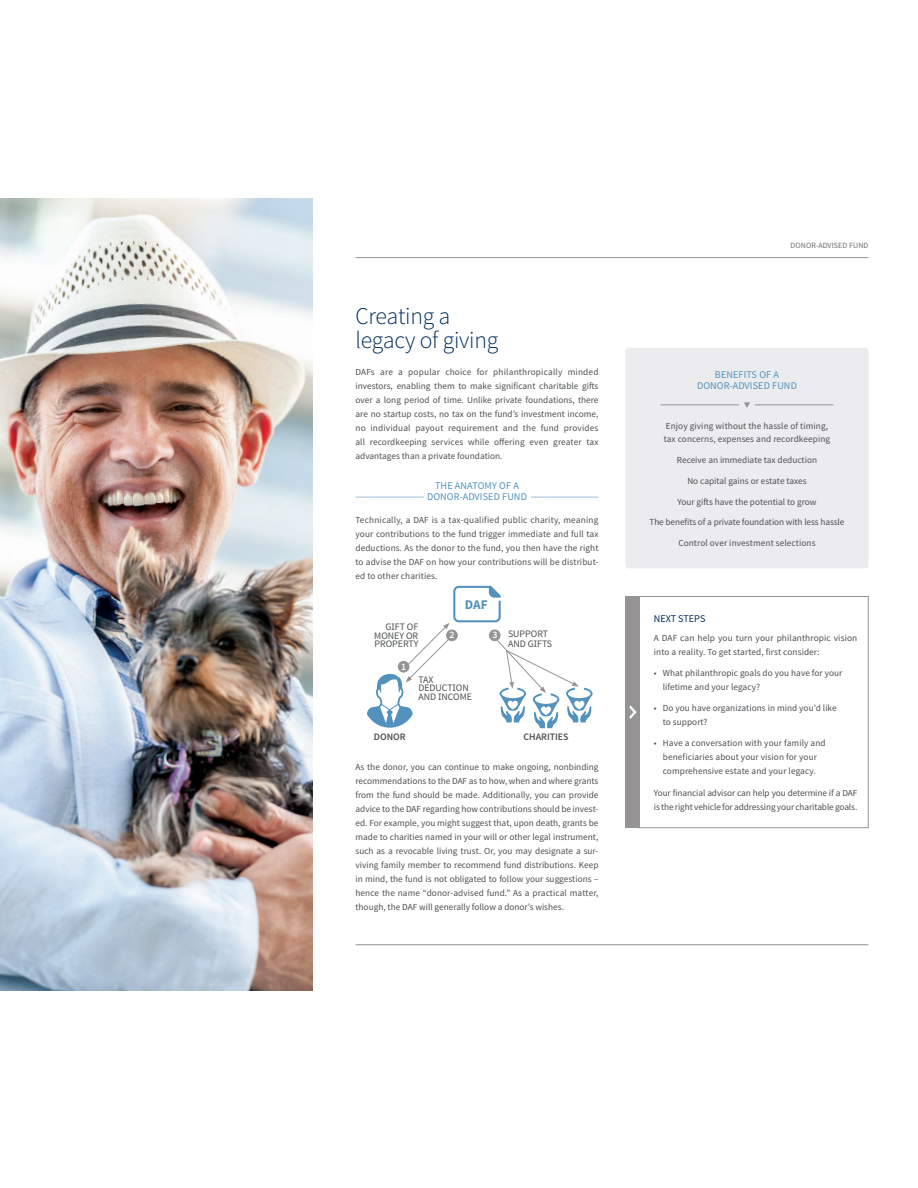
<style>
.page{position:relative;width:918px;height:1188px;background:#fff}
.page>*{position:absolute;margin:0;border:0;box-sizing:border-box;transform-origin:0 0}
.t1{font:300 24px/24px "Source Sans Pro";letter-spacing:-.01em;color:#002e5e}
.t2{font:700 13.2px "Source Sans Pro";color:#5292bd}
.t3{font:10.2px/10.9px "Source Sans Pro";letter-spacing:.01em;color:#5292bd;text-align:center}
.t4{font:10.2px "Source Sans Pro";color:#002e5e}
.t5{font:9.9px/8.9px "Source Sans Pro";color:#4c5053}
.t6{font:600 9.9px "Source Sans Pro";color:#4c5053}
.t7{font:600 9.9px "Source Sans Pro";color:#fff}
.t8{font:9.3px/14px "Source Sans Pro";letter-spacing:.005em;color:#4c5053}
.t9{font:7.95px "Source Sans Pro";letter-spacing:.01em;color:#6f6e70}
</style>
<div class="page">
<img style="left:0;top:198px;width:312px;height:792px">
<div style="left:638px;top:596px;width:231px;height:232px;border:1px solid #959394"></div>
<div style="left:626px;top:596px;width:14px;height:232px;background:#959394"></div>
<svg style="left:629px;top:705px;width:7px;height:14px"></svg>
<div style="left:626px;top:348px;width:243px;height:220px;background:#ececee;border-radius:3px"></div>
<hr style="left:355px;top:944px;width:514px;height:1px;background:#959394">
<hr style="left:355px;top:257px;width:514px;height:1px;background:#959394">
<hr style="left:356px;top:497px;width:242px;height:1px;background:#a1c0db">
<div style="left:424px;top:492px;width:106px;height:11px;background:#fff"></div>
<svg style="left:367px;top:586px;width:226px;height:142px"></svg>
<div style="left:447px;top:630px;width:10px;height:11px;background:#959394;border-radius:50%"></div>
<div style="left:446px;top:630px;width:12px;height:11px;border:1px solid #959394;border-radius:50%"></div>
<hr style="left:661px;top:405px;width:172px;height:1px;background:#959394">
<div style="left:739px;top:400px;width:16px;height:10px;background:#ececee;border-radius:3px"></div>
<svg style="left:744px;top:402px;width:6px;height:6px"></svg>
<h1 class="t1" style="left:356px;top:306px;width:145px">Creating a legacy of giving</h1>
<p class="t8" style="left:356px;top:366px;width:245px;text-align:justify">DAFs are a popular choice for philanthropically minded investors, enabling them to make significant charitable gifts over a long period of time. Unlike private foundations, there are no startup costs, no tax on the fund’s investment income, no individual payout requirement and the fund provides all recordkeeping services while offering even greater tax advantages than a private foundation.</p>
<p class="t3" style="left:427px;top:481px;width:101px">THE ANATOMY OF A<br>DONOR-ADVISED FUND</p>
<p class="t8" style="left:356px;top:514px;width:245px;text-align:justify">Technically, a DAF is a tax-qualified public charity, meaning your contributions to the fund trigger immediate and full tax deductions. As the donor to the fund, you then have the right to advise the DAF on how your contributions will be distribut&shy;ed to other charities.</p>
<h2 class="t2" style="left:465px;top:597px;width:24px">DAF</h2>
<p class="t5" style="left:374px;top:623px;width:46px;text-align:justify;text-indent:11px">GIFT OF MONEY OR PROPERTY</p>
<p class="t5" style="left:418px;top:676px;width:55px">TAX<br>DEDUCTION<br>AND INCOME</p>
<p class="t7" style="left:449px;top:629px;width:7px">2</p>
<p class="t7" style="left:492px;top:629px;width:7px">3</p>
<p class="t7" style="left:401px;top:661px;width:7px">1</p>
<p class="t5" style="left:508px;top:630px;width:46px;line-height:9.9px">SUPPORT<br>AND GIFTS</p>
<p class="t6" style="left:374px;top:731px;width:33px">DONOR</p>
<p class="t6" style="left:523px;top:731px;width:47px">CHARITIES</p>
<p class="t8" style="left:356px;top:760px;width:245px;text-align:justify">As the donor, you can continue to make ongoing, nonbinding recommendations to the DAF as to how, when and where grants from the fund should be made. Additionally, you can provide advice to the DAF regarding how contributions should be invest&shy;ed. For example, you might suggest that, upon death, grants be made to charities named in your will or other legal instrument, such as a revocable living trust. Or, you may designate a sur&shy;viving family member to recommend fund distributions. Keep in mind, the fund is not obligated to follow your suggestions – hence the name “donor-advised fund.” As a practical matter, though, the DAF will generally follow a donor’s wishes.</p>
<p class="t9" style="left:791px;top:243px;width:79px">DONOR-ADVISED FUND</p>
<p class="t3" style="left:697px;top:370px;width:101px">BENEFITS OF A<br>DONOR-ADVISED FUND</p>
<p class="t8" style="left:664px;top:420px;width:168px;line-height:13.5px">Enjoy giving without the hassle of timing, tax concerns, expenses and recordkeeping</p>
<p class="t8" style="left:677px;top:454px;width:142px">Receive an immediate tax deduction</p>
<p class="t8" style="left:687px;top:475px;width:121px">No capital gains or estate taxes</p>
<p class="t8" style="left:678px;top:495px;width:140px">Your gifts have the potential to grow</p>
<p class="t8" style="left:650px;top:516px;width:196px">The benefits of a private foundation with less hassle</p>
<p class="t8" style="left:678px;top:537px;width:139px">Control over investment selections</p>
<p class="t4" style="left:654px;top:615px;width:53px">NEXT STEPS</p>
<p class="t8" style="left:654px;top:632px;width:205px">A DAF can help you turn your philanthropic vision into a reality. To get started, first consider:</p>
<p class="t8" style="left:663px;top:667px;width:181px;text-indent:-9px">• What philanthropic goals do you have for your lifetime and your legacy?</p>
<p class="t8" style="left:663px;top:702px;width:175px;text-indent:-9px">• Do you have organizations in mind you’d like to support?</p>
<p class="t8" style="left:654px;top:737px;width:173px;text-align:center">• Have a conversation with your family and beneficiaries about your vision for your comprehensive estate and your legacy.</p>
<p class="t8" style="left:654px;top:786px;width:205px">Your financial advisor can help you determine if a DAF is the right vehicle for addressing your charitable goals.</p>
</div>
